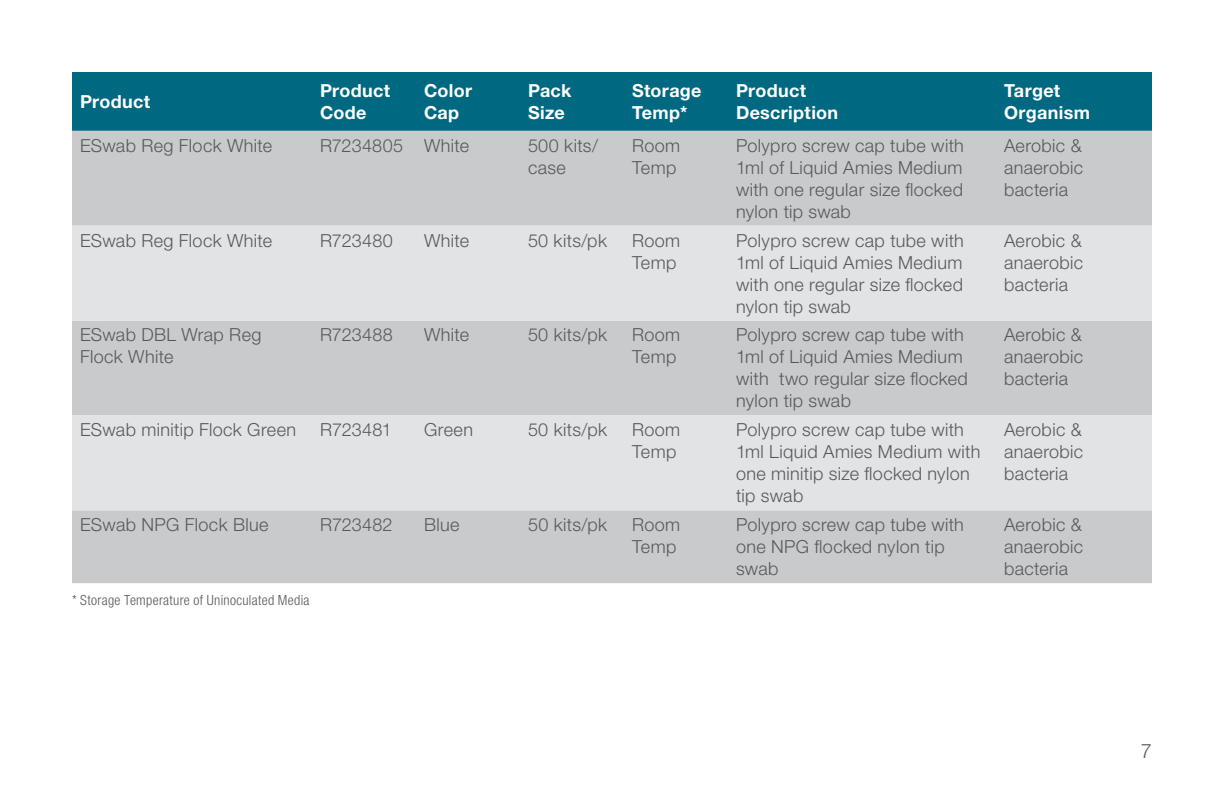
<style>
.page{position:relative;width:1224px;height:792px;background:#fff}
.page>*{position:absolute;margin:0;border:0;box-sizing:border-box;transform-origin:0 0}
.t1{font:300 20px "Helvetica Neue LT Std";color:#58595b}
.t2{font:300 18px/22px "Helvetica Neue LT Std";letter-spacing:.02em;color:#58595b}
.t3{font:700 18px/22px "Helvetica Neue LT Std";letter-spacing:.02em;color:#fff}
.t4{font:300 18px "Helvetica Neue LT Std";color:#58595b}
.t5{font:300 condensed 14px "Helvetica Neue LT Std";letter-spacing:.02em;color:#58595b}
</style>
<div class="page">
<div style="left:72px;top:72px;width:1080px;height:59px;background:#006880"></div>
<div style="left:72px;top:131px;width:1080px;height:452px;background:#c9cacc"></div>
<svg style="left:72px;top:226px;width:1080px;height:284px;background:#d9dadc"></svg>
<p class="t3" style="left:80px;top:90px;width:72px">Product</p>
<p class="t3" style="left:320px;top:79px;width:72px">Product<br>Code</p>
<p class="t3" style="left:424px;top:79px;width:50px">Color<br>Cap</p>
<p class="t3" style="left:528px;top:79px;width:45px">Pack<br>Size</p>
<p class="t3" style="left:632px;top:79px;width:71px">Storage<br>Temp*</p>
<p class="t3" style="left:736px;top:79px;width:104px">Product<br>Description</p>
<p class="t3" style="left:1004px;top:79px;width:88px">Target<br>Organism</p>
<p class="t2" style="left:80px;top:134px;width:194px">ESwab Reg Flock White</p>
<p class="t2" style="left:320px;top:134px;width:151px">R7234805 White</p>
<p class="t2" style="left:528px;top:134px;width:72px">500 kits/ case</p>
<p class="t2" style="left:632px;top:134px;width:50px">Room<br>Temp</p>
<p class="t2" style="left:736px;top:134px;width:229px;text-align:justify">Polypro screw cap tube with 1ml of Liquid Amies Medium with one regular size flocked nylon tip swab</p>
<p class="t2" style="left:1004px;top:134px;width:81px;text-align:justify">Aerobic &amp; anaerobic bacteria</p>
<p class="t2" style="left:80px;top:229px;width:194px">ESwab Reg Flock White</p>
<p class="t2" style="left:320px;top:229px;width:74px">R723480</p>
<p class="t2" style="left:424px;top:229px;width:47px">White</p>
<p class="t2" style="left:528px;top:229px;width:80px">50 kits/pk</p>
<p class="t2" style="left:632px;top:229px;width:50px">Room<br>Temp</p>
<p class="t2" style="left:736px;top:229px;width:229px;text-align:justify">Polypro screw cap tube with 1ml of Liquid Amies Medium with one regular size flocked nylon tip swab</p>
<p class="t2" style="left:1004px;top:229px;width:81px;text-align:justify">Aerobic &amp; anaerobic bacteria</p>
<p class="t2" style="left:80px;top:324px;width:183px">ESwab DBL Wrap Reg<br>Flock White</p>
<p class="t2" style="left:320px;top:324px;width:74px">R723488</p>
<p class="t2" style="left:424px;top:324px;width:47px">White</p>
<p class="t2" style="left:528px;top:324px;width:80px">50 kits/pk</p>
<p class="t2" style="left:632px;top:324px;width:50px">Room<br>Temp</p>
<p class="t2" style="left:736px;top:324px;width:233px">Polypro screw cap tube with<br>1ml of Liquid Amies Medium with two regular size flocked nylon tip swab</p>
<p class="t2" style="left:1004px;top:324px;width:81px;text-align:justify">Aerobic &amp; anaerobic bacteria</p>
<p class="t2" style="left:80px;top:418px;width:218px">ESwab minitip Flock Green</p>
<p class="t4" style="left:320px;top:419px;width:73px">R723481</p>
<p class="t2" style="left:424px;top:418px;width:50px">Green</p>
<p class="t2" style="left:528px;top:418px;width:80px">50 kits/pk</p>
<p class="t2" style="left:632px;top:418px;width:50px">Room<br>Temp</p>
<p class="t2" style="left:736px;top:418px;width:246px">Polypro screw cap tube with<br>1ml Liquid Amies Medium with one minitip size flocked nylon tip swab</p>
<p class="t2" style="left:1004px;top:418px;width:81px;text-align:justify">Aerobic &amp; anaerobic bacteria</p>
<p class="t2" style="left:80px;top:513px;width:190px">ESwab NPG Flock Blue</p>
<p class="t2" style="left:320px;top:513px;width:74px">R723482</p>
<p class="t2" style="left:424px;top:513px;width:37px">Blue</p>
<p class="t2" style="left:528px;top:513px;width:80px">50 kits/pk</p>
<p class="t2" style="left:632px;top:513px;width:50px">Room<br>Temp</p>
<p class="t2" style="left:736px;top:513px;width:229px">Polypro screw cap tube with one NPG flocked nylon tip swab</p>
<p class="t2" style="left:1004px;top:513px;width:81px;text-align:justify">Aerobic &amp; anaerobic bacteria</p>
<p class="t5" style="left:72px;top:592px;width:239px">* Storage Temperature of Uninoculated Media</p>
<p class="t1" style="left:1141px;top:739px;width:13px">7</p>
</div>
